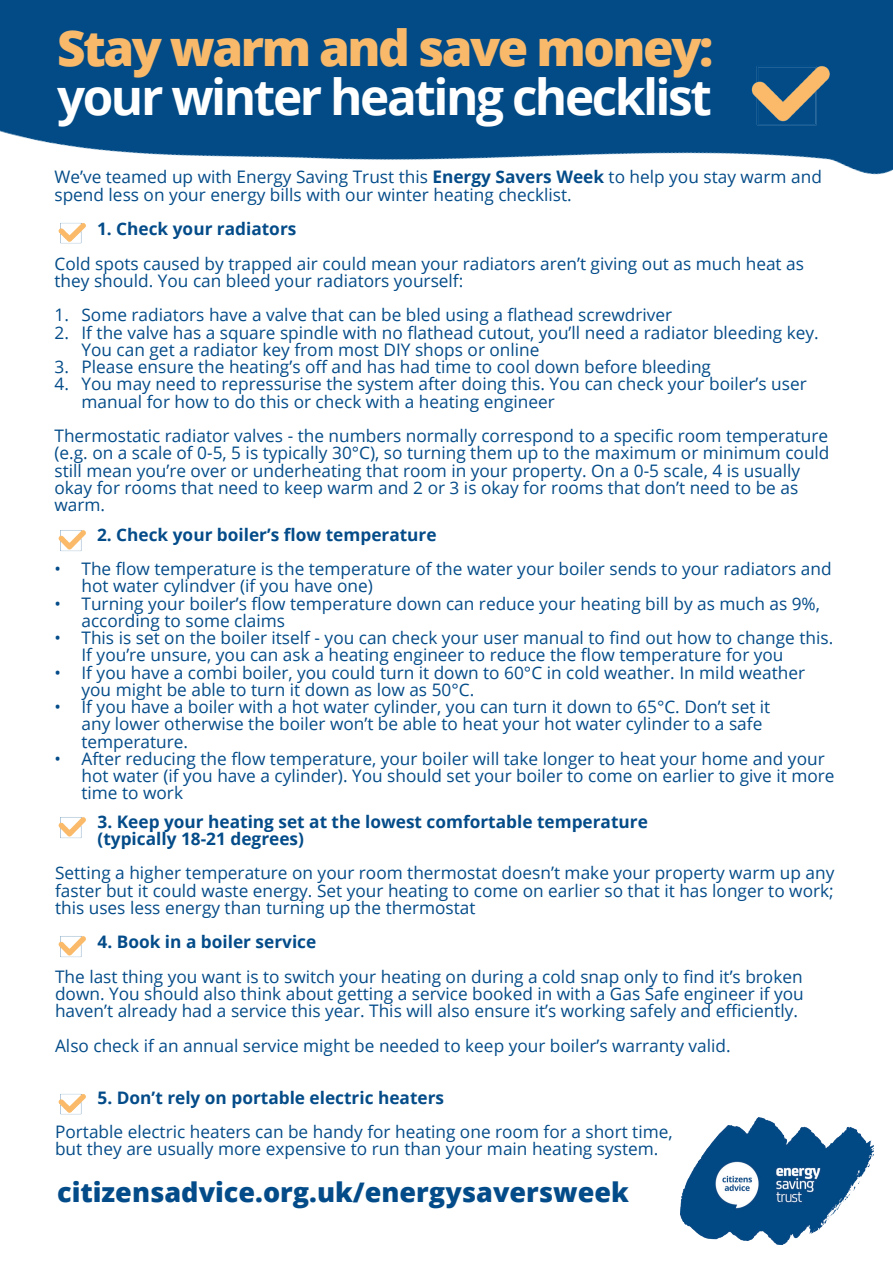
<style>
.page{position:relative;width:893px;height:1263px;background:#fff}
.page>*{position:absolute;margin:0;border:0;box-sizing:border-box;transform-origin:0 0}
.t1{font:700 49.5px "Open Sans";letter-spacing:-.05em;color:#fff}
.t2{font:800 49.5px "Open Sans";letter-spacing:-.05em;color:#f9b96b}
.t3{font:800 27px "Open Sans";color:#044c89}
.t4{font:17.25px/17.2px "Open Sans";color:#044c89}
.t5{font:700 17.25px "Open Sans";color:#044c89}
.s1{font-weight:700}
</style>
<div class="page">
<img style="left:0;top:0;width:893px;height:175px">
<img style="left:741px;top:57px;width:98px;height:79px">
<img style="left:58px;top:223px;width:28px;height:21px">
<img style="left:58px;top:530px;width:28px;height:21px">
<img style="left:58px;top:817px;width:28px;height:21px">
<img style="left:58px;top:936px;width:28px;height:21px">
<img style="left:58px;top:1094px;width:28px;height:21px">
<img style="left:680px;top:1118px;width:193px;height:126px">
<p class="t2" style="left:57px;top:10px;width:658px">Stay warm and save money:</p>
<p class="t1" style="left:57px;top:62px;width:656px">your winter heating checklist</p>
<p class="t4" style="left:54px;top:168px;width:769px">We’ve teamed up with Energy Saving Trust this <span class="s1">Energy Savers Week</span> to help you stay warm and spend less on your energy bills with our winter heating checklist.</p>
<p class="t5" style="left:97px;top:217px;width:201px">1. Check your radiators</p>
<p class="t4" style="left:54px;top:254px;width:751px">Cold spots caused by trapped air could mean your radiators aren’t giving out as much heat as they should. You can bleed your radiators yourself:</p>
<p class="t4" style="left:54px;top:306px;width:619px">1. Some radiators have a valve that can be bled using a flathead screwdriver</p>
<p class="t4" style="left:81px;top:323px;width:739px;text-indent:-27px">2. If the valve has a square spindle with no flathead cutout, you’ll need a radiator bleeding key.<br>You can get a radiator key from most DIY shops or online</p>
<p class="t4" style="left:54px;top:358px;width:658px">3. Please ensure the heating’s off and has had time to cool down before bleeding</p>
<p class="t4" style="left:81px;top:375px;width:727px;text-indent:-27px">4. You may need to repressurise the system after doing this. You can check your boiler’s user manual for how to do this or check with a heating engineer</p>
<p class="t4" style="left:54px;top:427px;width:776px">Thermostatic radiator valves - the numbers normally correspond to a specific room temperature (e.g. on a scale of 0-5, 5 is typically 30°C), so turning them up to the maximum or minimum could still mean you’re over or underheating that room in your property. On a 0-5 scale, 4 is usually okay for rooms that need to keep warm and 2 or 3 is okay for rooms that don’t need to be as warm.</p>
<p class="t5" style="left:97px;top:522px;width:341px">2. Check your boiler’s flow temperature</p>
<p class="t4" style="left:81px;top:560px;width:752px;text-indent:-27px">• The flow temperature is the temperature of the water your boiler sends to your radiators and hot water cylindver (if you have one)</p>
<p class="t4" style="left:81px;top:594px;width:740px;text-indent:-27px">• Turning your boiler’s flow temperature down can reduce your heating bill by as much as 9%, according to some claims</p>
<p class="t4" style="left:81px;top:629px;width:753px;text-indent:-27px">• This is set on the boiler itself - you can check your user manual to find out how to change this.<br>If you’re unsure, you can ask a heating engineer to reduce the flow temperature for you</p>
<p class="t4" style="left:81px;top:663px;width:725px;text-indent:-27px">• If you have a combi boiler, you could turn it down to 60°C in cold weather. In mild weather you might be able to turn it down as low as 50°C.</p>
<p class="t4" style="left:81px;top:698px;width:690px;text-indent:-27px">• If you have a boiler with a hot water cylinder, you can turn it down to 65°C. Don’t set it any lower otherwise the boiler won’t be able to heat your hot water cylinder to a safe temperature.</p>
<p class="t4" style="left:81px;top:749px;width:754px;text-indent:-27px">• After reducing the flow temperature, your boiler will take longer to heat your home and your hot water (if you have a cylinder). You should set your boiler to come on earlier to give it more time to work</p>
<p class="t5" style="left:98px;top:809px;width:552px">3. Keep your heating set at the lowest comfortable temperature</p>
<p class="t5" style="left:98px;top:826px;width:208px">(typically 18-21 degrees)</p>
<p class="t4" style="left:55px;top:864px;width:781px;text-align:justify">Setting a higher temperature on your room thermostat doesn’t make your property warm up any faster but it could waste energy. Set your heating to come on earlier so that it has longer to work; this uses less energy than turning up the thermostat</p>
<p class="t5" style="left:98px;top:930px;width:220px">4. Book in a boiler service</p>
<p class="t4" style="left:55px;top:967px;width:750px;text-align:justify">The last thing you want is to switch your heating on during a cold snap only to find it’s broken down. You should also think about getting a service booked in with a Gas Safe engineer if you haven’t already had a service this year. This will also ensure it’s working safely and efficiently.</p>
<p class="t4" style="left:55px;top:1036px;width:677px">Also check if an annual service might be needed to keep your boiler’s warranty valid.</p>
<p class="t5" style="left:98px;top:1085px;width:348px">5. Don’t rely on portable electric heaters</p>
<p class="t4" style="left:55px;top:1123px;width:619px">Portable electric heaters can be handy for heating one room for a short time,</p>
<p class="t4" style="left:55px;top:1140px;width:605px">but they are usually more expensive to run than your main heating system.</p>
<p class="t3" style="left:57px;top:1171px;width:573px">citizensadvice.org.uk/energysaversweek</p>
</div>
